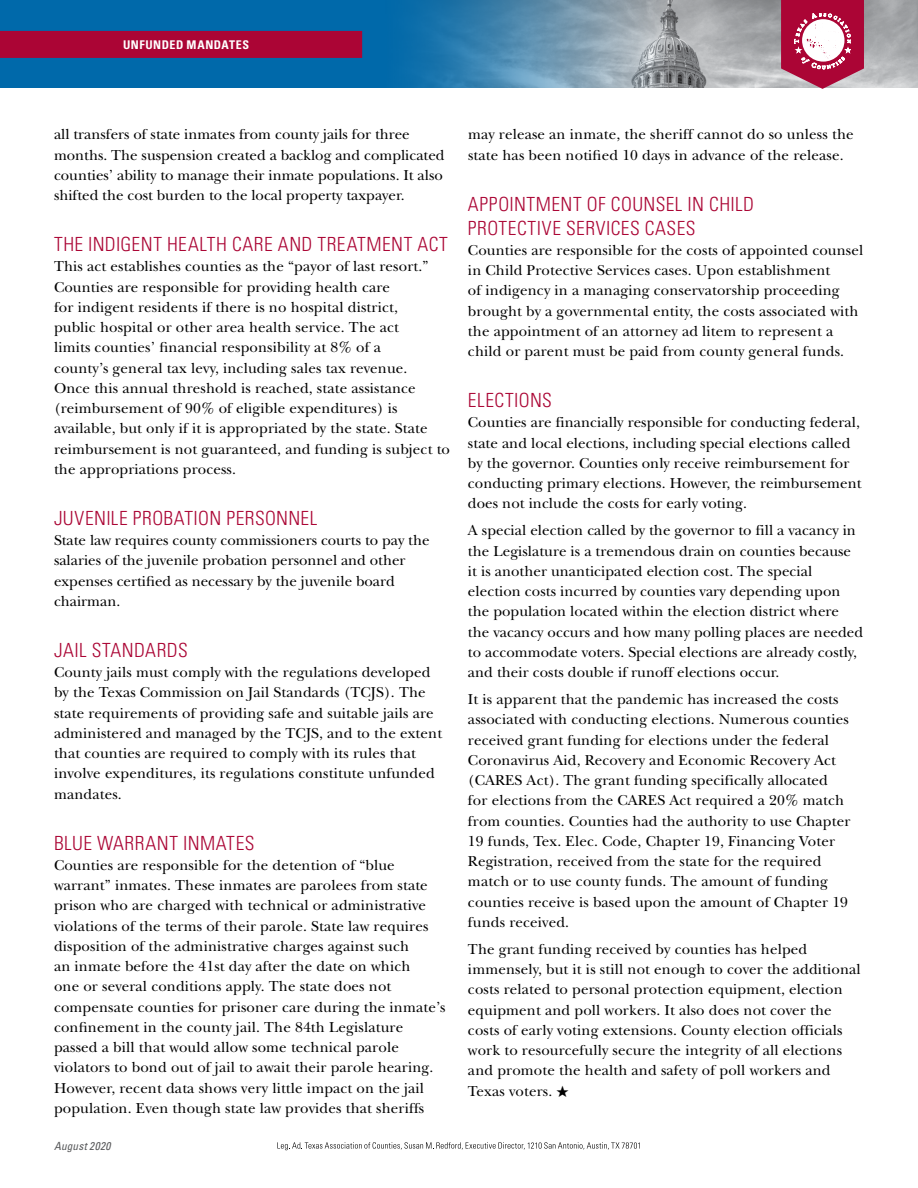
<style>
.page{position:relative;width:918px;height:1188px;background:#fff}
.page>*{position:absolute;margin:0;border:0;box-sizing:border-box;transform-origin:0 0}
.t1{font:300 condensed 19.5px/24px "Univers";letter-spacing:.02em;color:#ab0635}
.t2{font:15px/20.2px "New Baskerville";letter-spacing:.01em;color:#000}
.t3{font:700 condensed 12px "Univers";letter-spacing:.045em;color:#fff}
.t4{font:italic condensed 11.25px "Univers";letter-spacing:.02em;color:#58595b}
</style>
<div class="page">
<svg style="left:277px;top:1142px;width:363px;height:8px"></svg>
<div style="left:0;top:0;width:918px;height:87px;background:#0069aa"></div>
<img style="left:257px;top:0;width:661px;height:87px">
<div style="left:0;top:31px;width:362px;height:27px;background:#ab0535"></div>
<svg style="left:781px;top:0;width:83px;height:89px"></svg>
<p class="t3" style="left:123px;top:38px;width:128px">UNFUNDED MANDATES</p>
<p class="t2" style="left:54px;top:125px;width:392px">all transfers of state inmates from county jails for three months. The suspension created a backlog and complicated counties’ ability to manage their inmate populations. It also shifted the cost burden to the local property taxpayer.</p>
<h1 class="t1" style="left:54px;top:232px;width:395px">THE INDIGENT HEALTH CARE AND TREATMENT ACT</h1>
<p class="t2" style="left:54px;top:257px;width:398px">This act establishes counties as the “payor of last resort.” Counties are responsible for providing health care<br>for indigent residents if there is no hospital district,<br>public hospital or other area health service. The act<br>limits counties’ financial responsibility at 8% of a<br>county’s general tax levy, including sales tax revenue.<br>Once this annual threshold is reached, state assistance (reimbursement of 90% of eligible expenditures) is available, but only if it is appropriated by the state. State reimbursement is not guaranteed, and funding is subject to the appropriations process.</p>
<h1 class="t1" style="left:54px;top:506px;width:265px">JUVENILE PROBATION PERSONNEL</h1>
<p class="t2" style="left:54px;top:530px;width:377px">State law requires county commissioners courts to pay the salaries of the juvenile probation personnel and other expenses certified as necessary by the juvenile board chairman.</p>
<h1 class="t1" style="left:54px;top:638px;width:135px">JAIL STANDARDS</h1>
<p class="t2" style="left:54px;top:662px;width:390px">County jails must comply with the regulations developed by the Texas Commission on Jail Standards (TCJS). The state requirements of providing safe and suitable jails are administered and managed by the TCJS, and to the extent that counties are required to comply with its rules that involve expenditures, its regulations constitute unfunded mandates.</p>
<h1 class="t1" style="left:54px;top:831px;width:202px">BLUE WARRANT INMATES</h1>
<p class="t2" style="left:54px;top:855px;width:393px">Counties are responsible for the detention of “blue warrant” inmates. These inmates are parolees from state prison who are charged with technical or administrative violations of the terms of their parole. State law requires disposition of the administrative charges against such<br>an inmate before the 41st day after the date on which<br>one or several conditions apply. The state does not compensate counties for prisoner care during the inmate’s confinement in the county jail. The 84th Legislature passed a bill that would allow some technical parole violators to bond out of jail to await their parole hearing.<br>However, recent data shows very little impact on the jail population. Even though state law provides that sheriffs</p>
<p class="t4" style="left:54px;top:1138px;width:58px">August 2020</p>
<p class="t2" style="left:468px;top:125px;width:387px">may release an inmate, the sheriff cannot do so unless the state has been notified 10 days in advance of the release.</p>
<h1 class="t1" style="left:468px;top:192px;width:288px">APPOINTMENT OF COUNSEL IN CHILD<br>PROTECTIVE SERVICES CASES</h1>
<p class="t2" style="left:468px;top:240px;width:397px">Counties are responsible for the costs of appointed counsel in Child Protective Services cases. Upon establishment<br>of indigency in a managing conservatorship proceeding brought by a governmental entity, the costs associated with the appointment of an attorney ad litem to represent a child or parent must be paid from county general funds.</p>
<h1 class="t1" style="left:468px;top:388px;width:86px">ELECTIONS</h1>
<p class="t2" style="left:468px;top:413px;width:395px">Counties are financially responsible for conducting federal, state and local elections, including special elections called by the governor. Counties only receive reimbursement for conducting primary elections. However, the reimbursement does not include the costs for early voting.</p>
<p class="t2" style="left:468px;top:521px;width:397px">A special election called by the governor to fill a vacancy in the Legislature is a tremendous drain on counties because it is another unanticipated election cost. The special election costs incurred by counties vary depending upon the population located within the election district where the vacancy occurs and how many polling places are needed to accommodate voters. Special elections are already costly, and their costs double if runoff elections occur.</p>
<p class="t2" style="left:468px;top:689px;width:384px">It is apparent that the pandemic has increased the costs associated with conducting elections. Numerous counties received grant funding for elections under the federal Coronavirus Aid, Recovery and Economic Recovery Act (CARES Act). The grant funding specifically allocated for elections from the CARES Act required a 20% match from counties. Counties had the authority to use Chapter 19 funds, Tex. Elec. Code, Chapter 19, Financing Voter Registration, received from the state for the required match or to use county funds. The amount of funding counties receive is based upon the amount of Chapter 19 funds received.</p>
<p class="t2" style="left:468px;top:939px;width:394px">The grant funding received by counties has helped immensely, but it is still not enough to cover the additional costs related to personal protection equipment, election equipment and poll workers. It also does not cover the costs of early voting extensions. County election officials work to resourcefully secure the integrity of all elections and promote the health and safety of poll workers and Texas voters.</p>
</div>
